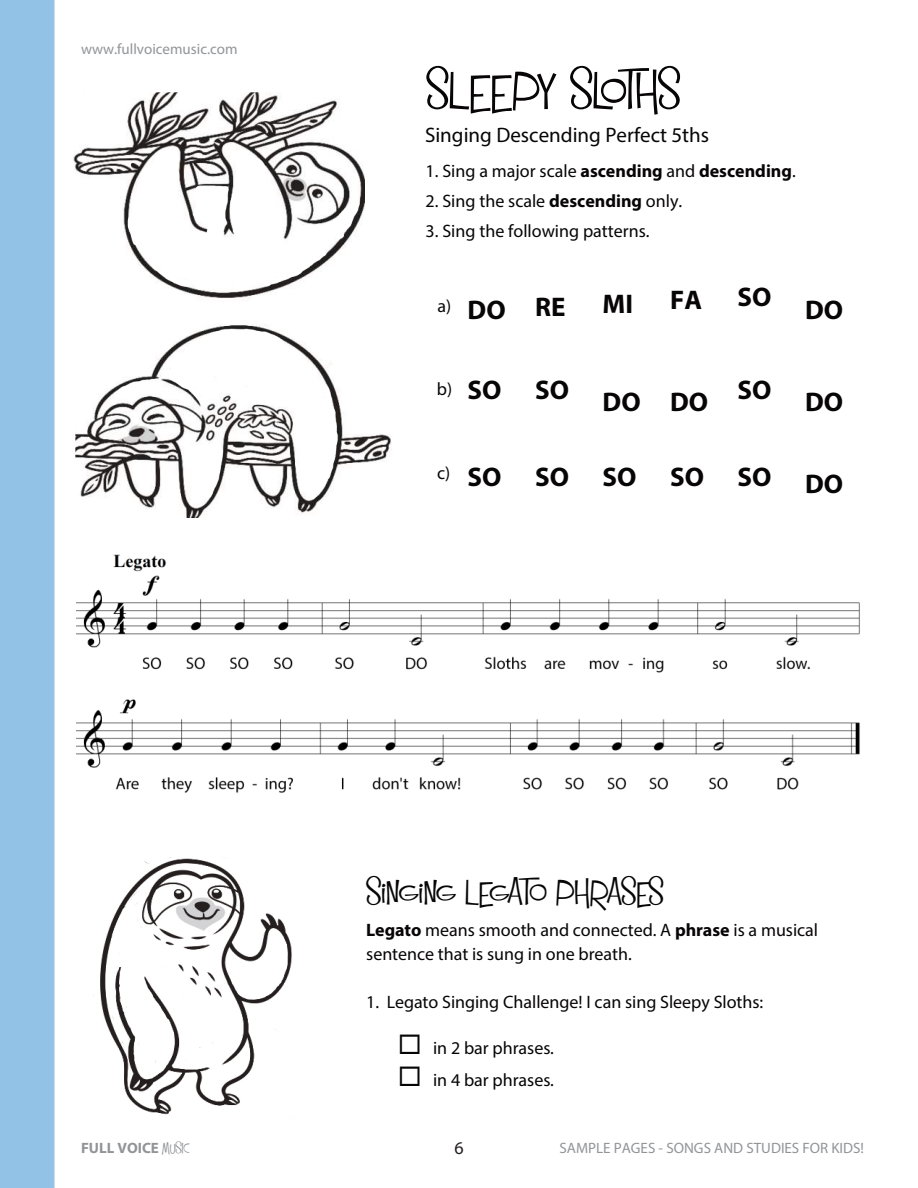
<style>
.page{position:relative;width:918px;height:1188px;background:#fff}
.page>*{position:absolute;margin:0;border:0;box-sizing:border-box;transform-origin:0 0}
.t1{font:54px "Mister Sirloin BTN Rare";letter-spacing:-.005em;color:#070505}
.t2{font:36px "Mister Sirloin BTN Rare";color:#070505}
.t3{font:700 27px "Myriad Pro";color:#070505}
.t4{font:21px "Myriad Pro";color:#070505}
.t5{font:18px/24px "Myriad Pro";color:#070505}
.t6{font:18px "Myriad Pro";color:#221e1f}
.t7{font:15px "Myriad Pro";color:#929497}
.t8{font:700 15px "Myriad Pro";color:#929497}
.s1{font-weight:700}
.s2{font-family:"Mister Sirloin BTN Rare";font-weight:400}
</style>
<div class="page">
<img style="left:73px;top:93px;width:291px;height:207px">
<img style="left:93px;top:857px;width:199px;height:258px">
<img style="left:75px;top:325px;width:316px;height:192px">
<img style="left:76px;top:554px;width:784px;height:239px">
<div style="left:367px;top:531px;width:162px;height:53px;background:#fff"></div>
<div style="left:0;top:0;width:54px;height:1188px;background:#92c3e7"></div>
<p class="t7" style="left:81px;top:43px;width:158px">www.fullvoicemusic.com</p>
<h1 class="t1" style="left:426px;top:56px;width:256px">SLEEPY SLOTHS</h1>
<p class="t4" style="left:425px;top:127px;width:286px">Singing Descending Perfect 5ths</p>
<p class="t5" style="left:426px;top:160px;width:372px">1. Sing a major scale <span class="s1">ascending</span> and <span class="s1">descending</span>.</p>
<p class="t5" style="left:426px;top:190px;width:258px">2. Sing the scale <span class="s1">descending</span> only.</p>
<p class="t5" style="left:426px;top:220px;width:225px">3. Sing the following patterns.</p>
<p class="t5" style="left:438px;top:296px;width:15px">a)</p>
<h3 class="t3" style="left:468px;top:298px;width:99px">DO RE</h3>
<h3 class="t3" style="left:603px;top:294px;width:32px">MI</h3>
<h3 class="t3" style="left:670px;top:289px;width:33px">FA</h3>
<h3 class="t3" style="left:738px;top:286px;width:35px">SO</h3>
<h3 class="t3" style="left:805px;top:300px;width:40px">DO</h3>
<p class="t5" style="left:437px;top:378px;width:17px">b)</p>
<h3 class="t3" style="left:468px;top:385px;width:377px">SO SO DO DO SO DO</h3>
<p class="t5" style="left:437px;top:462px;width:15px">c)</p>
<h3 class="t3" style="left:468px;top:466px;width:377px">SO SO SO SO SO DO</h3>
<h2 class="t2" style="left:366px;top:870px;width:299px">SINGING LEGATO PHRASES</h2>
<p class="t5" style="left:366px;top:919px;width:453px"><span class="s1">Legato</span> means smooth and connected. A <span class="s1">phrase</span> is a musical sentence that is sung in one breath.</p>
<p class="t5" style="left:366px;top:991px;width:399px">1. Legato Singing Challenge! I can sing Sleepy Sloths:</p>
<p class="t5" style="left:433px;top:1034px;width:122px;line-height:31.5px">in 2 bar phrases. in 4 bar phrases.</p>
<p class="t8" style="left:81px;top:1142px;width:110px">FULL VOICE <span class="s2">MUSIC</span></p>
<p class="t6" style="left:454px;top:1141px;width:11px">6</p>
<p class="t7" style="left:560px;top:1142px;width:306px">SAMPLE PAGES - SONGS AND STUDIES FOR KIDS!</p>
</div>
